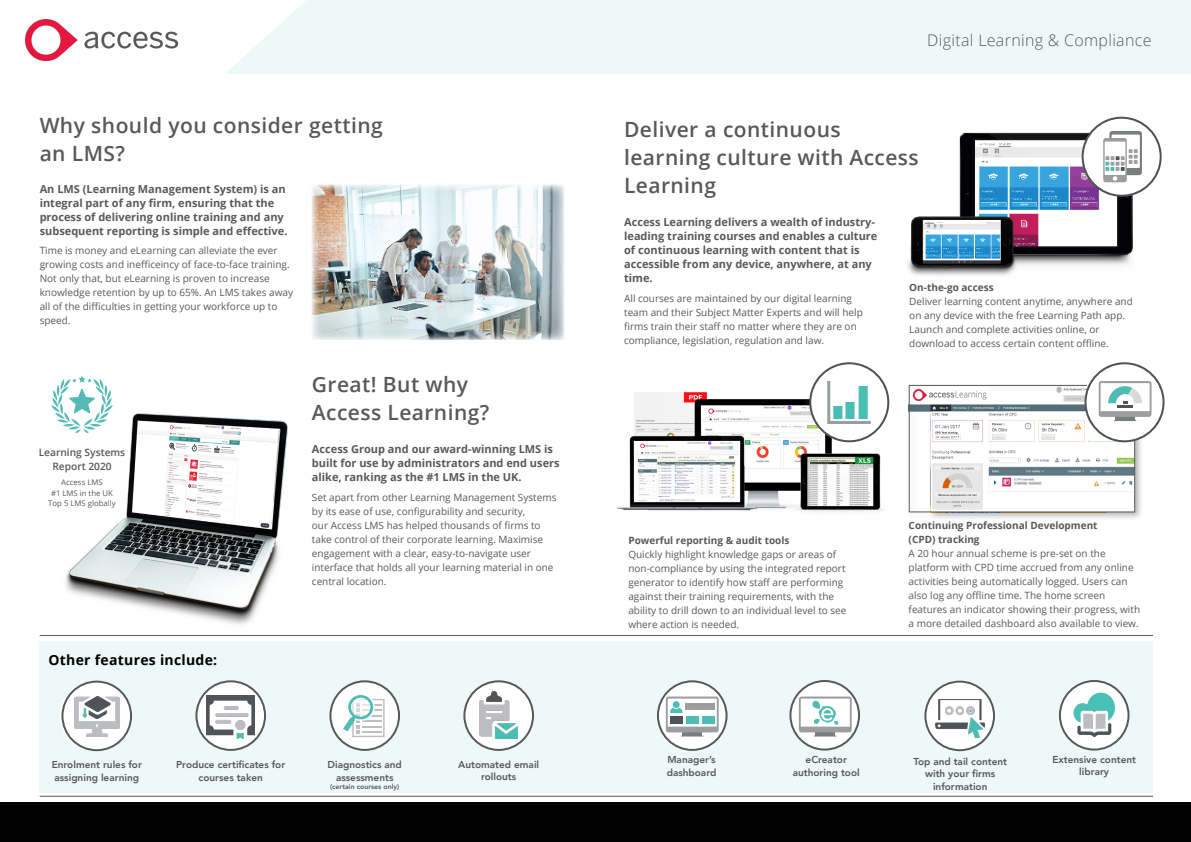
<style>
.page{position:relative;width:1191px;height:842px;background:#fff}
.page>*{position:absolute;margin:0;border:0;box-sizing:border-box;transform-origin:0 0}
.t1{font:600 21px/28px "Open Sans";letter-spacing:.02em;color:#58595b}
.t2{font:300 16px "Open Sans";letter-spacing:.02em;color:#58595b}
.t3{font:700 14px "Open Sans";letter-spacing:.02em;color:#000}
.t4{font:700 11px/14px "Open Sans";color:#58595b}
.t5{font:600 10.2px/14.6px "Open Sans";color:#58585a;text-align:center}
.t6{font:10px/14px "Open Sans";color:#58595b}
.t7{font:800 10px/12.5px "Avenir LT";color:#58595b;text-align:center}
.t8{font:700 10px/14px "Open Sans";color:#58595b}
.t9{font:7.8px/10.2px "Open Sans";color:#58585a;text-align:center}
.t10{font:800 7px "Avenir LT";color:#58595b}
</style>
<div class="page">
<div style="left:40px;top:641px;width:1113px;height:151px;background:#eef8f7"></div>
<svg style="left:196px;top:681px;width:69px;height:69px;background:#e6e7e7"></svg>
<div style="left:195px;top:680px;width:71px;height:71px;border:2px solid #58595b;border-radius:50%"></div>
<div style="left:226px;top:0;width:965px;height:74px;background:#eef8f7"></div>
<div style="left:0;top:803px;width:1191px;height:39px;background:#000"></div>
<img style="left:616px;top:392px;width:274px;height:120px">
<hr style="left:40px;top:796px;width:1113px;height:1px;background:#58595b">
<hr style="left:40px;top:635px;width:1113px;height:1px;background:#58595b">
<img style="left:907px;top:132px;width:226px;height:144px">
<svg style="left:59px;top:681px;width:69px;height:69px"></svg>
<div style="left:62px;top:682px;width:69px;height:68px;background:#fff;border-radius:50%"></div>
<div style="left:61px;top:681px;width:71px;height:70px;border:2px solid #58595b;border-radius:50%"></div>
<img style="left:74px;top:696px;width:45px;height:41px">
<img style="left:207px;top:695px;width:48px;height:44px">
<img style="left:312px;top:184px;width:252px;height:156px">
<svg style="left:464px;top:681px;width:69px;height:69px;background:#eceded"></svg>
<div style="left:463px;top:680px;width:71px;height:71px;border:2px solid #58595b;border-radius:50%"></div>
<img style="left:480px;top:692px;width:37px;height:47px">
<div style="left:925px;top:682px;width:69px;height:68px;background:#fff;border-radius:50%"></div>
<div style="left:924px;top:681px;width:71px;height:70px;border:2px solid #58595b;border-radius:50%"></div>
<div style="left:1060px;top:681px;width:68px;height:68px;background:#fff;border-radius:50%"></div>
<div style="left:1059px;top:680px;width:70px;height:70px;border:2px solid #58595b;border-radius:50%"></div>
<svg style="left:330px;top:681px;width:69px;height:69px;background:#ededed"></svg>
<div style="left:329px;top:680px;width:71px;height:71px;border:2px solid #58595b;border-radius:50%"></div>
<svg style="left:343px;top:691px;width:41px;height:46px;background:#d9e8e8"></svg>
<svg style="left:658px;top:681px;width:68px;height:69px"></svg>
<div style="left:657px;top:680px;width:70px;height:71px;border:2px solid #58595b;border-radius:50%"></div>
<svg style="left:666px;top:696px;width:52px;height:41px;background:#ccd3d3"></svg>
<div style="left:673px;top:701px;width:6px;height:7px;background:#4dbcb4;border-radius:50%"></div>
<div style="left:670px;top:716px;width:12px;height:7px;background:#505356"></div>
<div style="left:685px;top:703px;width:29px;height:6px;background:#9b9d9e"></div>
<div style="left:686px;top:716px;width:12px;height:7px;background:#4dbcb4"></div>
<div style="left:702px;top:716px;width:12px;height:7px;background:#4dbcb4"></div>
<svg style="left:790px;top:681px;width:69px;height:68px"></svg>
<div style="left:789px;top:680px;width:71px;height:70px;border:2px solid #58595b;border-radius:50%"></div>
<img style="left:935px;top:699px;width:49px;height:38px">
<svg style="left:1073px;top:693px;width:42px;height:44px"></svg>
<svg style="left:799px;top:696px;width:52px;height:41px;background:#d0dcdc"></svg>
<svg style="left:1081px;top:117px;width:80px;height:80px"></svg>
<img style="left:26px;top:19px;width:152px;height:42px">
<svg style="left:52px;top:376px;width:60px;height:29px"></svg>
<img style="left:51px;top:405px;width:237px;height:220px">
<div style="left:905px;top:382px;width:238px;height:139px;background:#000;opacity:.3"></div>
<img style="left:931px;top:411px;width:201px;height:99px">
<div style="left:909px;top:385px;width:225px;height:127px;border:1px solid #58595b"></div>
<svg style="left:1084px;top:362px;width:80px;height:80px"></svg>
<svg style="left:809px;top:362px;width:80px;height:80px"></svg>
<img style="left:824px;top:377px;width:50px;height:51px">
<div style="left:927px;top:387px;width:59px;height:15px;background:#fff"></div>
<img style="left:913px;top:389px;width:73px;height:11px">
<h1 class="t1" style="left:40px;top:111px;width:345px">Why should you consider getting an LMS?</h1>
<p class="t4" style="left:40px;top:181px;width:249px">An LMS (Learning Management System) is an integral part of any firm, ensuring that the process of delivering online training and any subsequent reporting is simple and effective.</p>
<p class="t6" style="left:40px;top:243px;width:255px">Time is money and eLearning can alleviate the ever growing costs and inefficeincy of face-to-face training.<br>Not only that, but eLearning is proven to increase knowledge retention by up to 65%. An LMS takes away all of the difficulties in getting your workforce up to speed.</p>
<p class="t5" style="left:39px;top:444px;width:88px">Learning Systems<br>Report 2020</p>
<p class="t9" style="left:48px;top:477px;width:69px">Access LMS<br>#1 LMS in the UK<br>Top 5 LMS globally</p>
<h1 class="t1" style="left:312px;top:370px;width:179px">Great! But why<br>Access Learning?</h1>
<p class="t4" style="left:312px;top:442px;width:249px">Access Group and our award-winning LMS is built for use by administrators and end users alike, ranking as the #1 LMS in the UK.</p>
<p class="t6" style="left:312px;top:490px;width:246px">Set apart from other Learning Management Systems by its ease of use, configurability and security,<br>our Access LMS has helped thousands of firms to take control of their corporate learning. Maximise engagement with a clear, easy-to-navigate user interface that holds all your learning material in one central location.</p>
<h3 class="t3" style="left:48px;top:650px;width:170px">Other features include:</h3>
<h2 class="t2" style="left:927px;top:29px;width:226px">Digital Learning &amp; Compliance</h2>
<h1 class="t1" style="left:624px;top:115px;width:296px">Deliver a continuous learning culture with Access<br>Learning</h1>
<p class="t4" style="left:624px;top:215px;width:255px">Access Learning delivers a wealth of industry&shy;leading training courses and enables a culture of continuous learning with content that is accessible from any device, anywhere, at any time.</p>
<p class="t6" style="left:624px;top:291px;width:240px">All courses are maintained by our digital learning team and their Subject Matter Experts and will help firms train their staff no matter where they are on compliance, legislation, regulation and law.</p>
<p class="t8" style="left:909px;top:280px;width:86px">On-the-go access</p>
<p class="t6" style="left:909px;top:294px;width:225px">Deliver learning content anytime, anywhere and on any device with the free Learning Path app.<br>Launch and complete activities online, or download to access certain content offline.</p>
<p class="t8" style="left:628px;top:533px;width:163px">Powerful reporting &amp; audit tools</p>
<p class="t6" style="left:628px;top:547px;width:220px">Quickly highlight knowledge gaps or areas of non-compliance by using the integrated report generator to identify how staff are performing against their training requirements, with the ability to drill down to an individual level to see where action is needed.</p>
<p class="t8" style="left:908px;top:518px;width:190px">Continuing Professional Development (CPD) tracking</p>
<p class="t6" style="left:908px;top:546px;width:233px">A 20 hour annual scheme is pre-set on the platform with CPD time accrued from any online activities being automatically logged. Users can also log any offline time. The home screen features an indicator showing their progress, with a more detailed dashboard also available to view.</p>
<p class="t7" style="left:176px;top:758px;width:111px">Produce certificates for courses taken</p>
<p class="t7" style="left:52px;top:758px;width:92px;text-align:left">Enrolment rules for assigning learning</p>
<p class="t7" style="left:327px;top:758px;width:76px">Diagnostics and assessments</p>
<p class="t10" style="left:330px;top:782px;width:71px">(certain courses only)</p>
<p class="t7" style="left:458px;top:758px;width:82px">Automated email rollouts</p>
<p class="t7" style="left:666px;top:753px;width:51px;text-align:left">Manager’s dashboard</p>
<p class="t7" style="left:792px;top:753px;width:69px">eCreator authoring tool</p>
<p class="t7" style="left:913px;top:755px;width:95px">Top and tail content with your firms information</p>
<p class="t7" style="left:1052px;top:753px;width:85px">Extensive content library</p>
</div>
